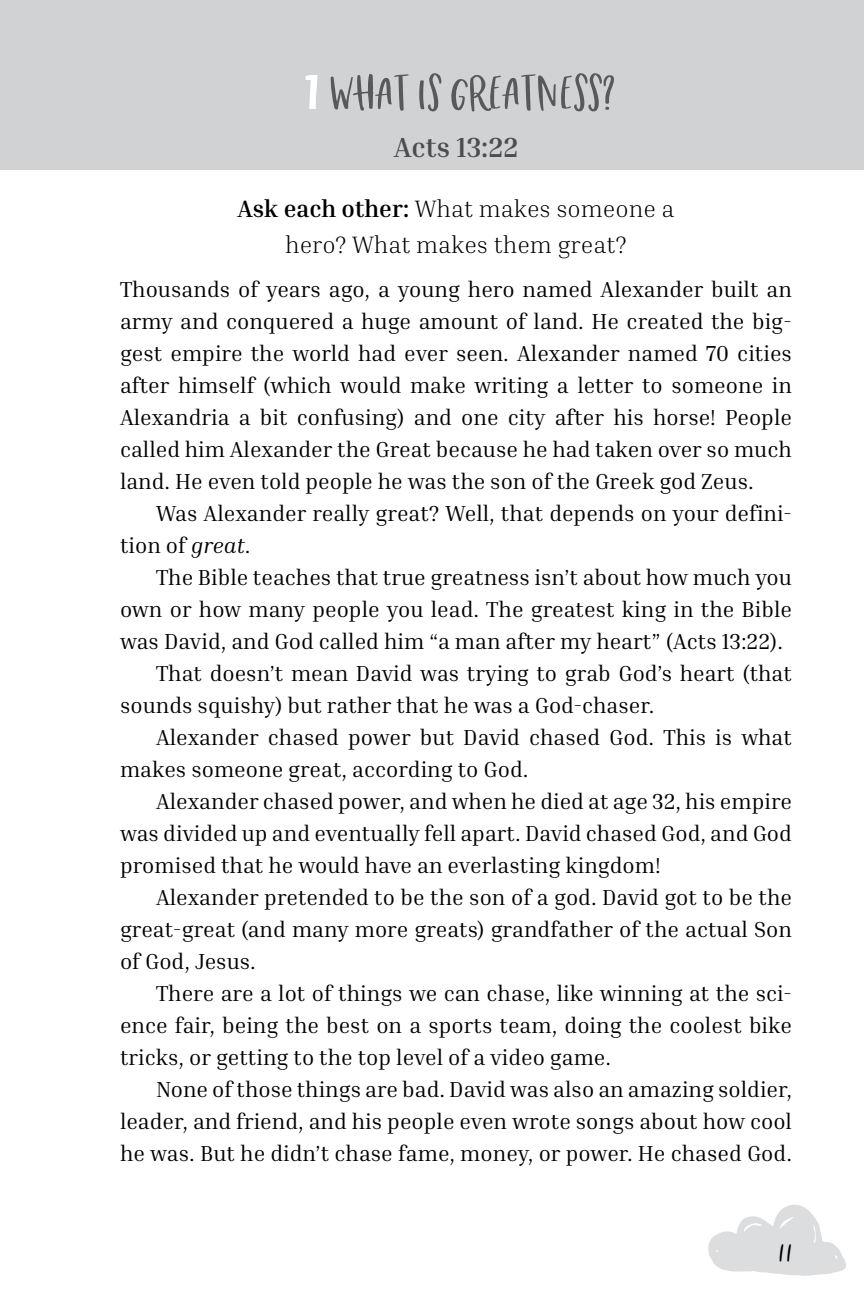
<style>
.page{position:relative;width:864px;height:1296px;background:#fff}
.page>*{position:absolute;margin:0;border:0;box-sizing:border-box;transform-origin:0 0}
.devo_TITLE{font:58px "Chinup Buttercup Cutecaps";letter-spacing:.02em;color:#57595b}
.t1{font:48px "Chinup Buttercup";color:#000}
.focus_verse{font:700 28px "Inria Serif";color:#4d4d4e}
.ask{font:300 24px/36px "Inria Serif";color:#000;text-align:center}
.Body_indented{font:22px/32px "Inria Serif";color:#000;text-align:justify}
.body_NO_indent{font:22px/32px "Inria Serif";color:#000;text-align:justify}
.s1{font-family:"Blockhead Unplugged";font-size:54px;color:#fff}
.s2{font-weight:700}
.s3{font-style:italic}
</style>
<div class="page">
<svg style="left:708px;top:1204px;width:138px;height:72px"></svg>
<div style="left:0;top:0;width:864px;height:148px;background:#d1d2d4"></div>
<div style="left:0;top:120px;width:864px;height:50px;background:#d1d2d4"></div>
<p class="devo_TITLE" style="left:297px;top:62px;width:320px"><span class="s1">1</span> WHAT IS GREATNESS?</p>
<p class="focus_verse" style="left:394px;top:129px;width:126px">Acts 13:22</p>
<p class="ask" style="left:237px;top:190px;width:439px"><span class="s2">Ask each other:</span> What makes someone a hero? What makes them great?</p>
<p class="body_NO_indent" style="left:120px;top:273px;width:674px">Thousands of years ago, a young hero named Alexander built an army and conquered a huge amount of land. He created the big&shy;gest empire the world had ever seen. Alexander named 70 cities after himself (which would make writing a letter to someone in Alexandria a bit confusing) and one city after his horse! People called him Alexander the Great because he had taken over so much land. He even told people he was the son of the Greek god Zeus.</p>
<p class="Body_indented" style="left:120px;top:497px;width:674px;text-indent:36px">Was Alexander really great? Well, that depends on your defini&shy;tion of <span class="s3">great</span>.</p>
<p class="Body_indented" style="left:120px;top:561px;width:674px;text-indent:36px">The Bible teaches that true greatness isn’t about how much you own or how many people you lead. The greatest king in the Bible was David, and God called him “a man after my heart” (Acts 13:22).</p>
<p class="Body_indented" style="left:120px;top:657px;width:673px;text-indent:36px">That doesn’t mean David was trying to grab God’s heart (that sounds squishy) but rather that he was a God-chaser.</p>
<p class="Body_indented" style="left:120px;top:721px;width:674px;text-indent:36px">Alexander chased power but David chased God. This is what makes someone great, according to God.</p>
<p class="Body_indented" style="left:120px;top:785px;width:674px;text-indent:36px">Alexander chased power, and when he died at age 32, his empire was divided up and eventually fell apart. David chased God, and God promised that he would have an everlasting kingdom!</p>
<p class="Body_indented" style="left:120px;top:881px;width:674px;text-indent:36px">Alexander pretended to be the son of a god. David got to be the great-great (and many more greats) grandfather of the actual Son of God, Jesus.</p>
<p class="Body_indented" style="left:120px;top:977px;width:674px;text-indent:36px">There are a lot of things we can chase, like winning at the sci&shy;ence fair, being the best on a sports team, doing the coolest bike tricks, or getting to the top level of a video game.</p>
<p class="Body_indented" style="left:120px;top:1073px;width:674px;text-indent:36px">None of those things are bad. David was also an amazing soldier, leader, and friend, and his people even wrote songs about how cool he was. But he didn’t chase fame, money, or power. He chased God.</p>
<h2 class="t1" style="left:778px;top:1224px;width:16px">11</h2>
</div>
